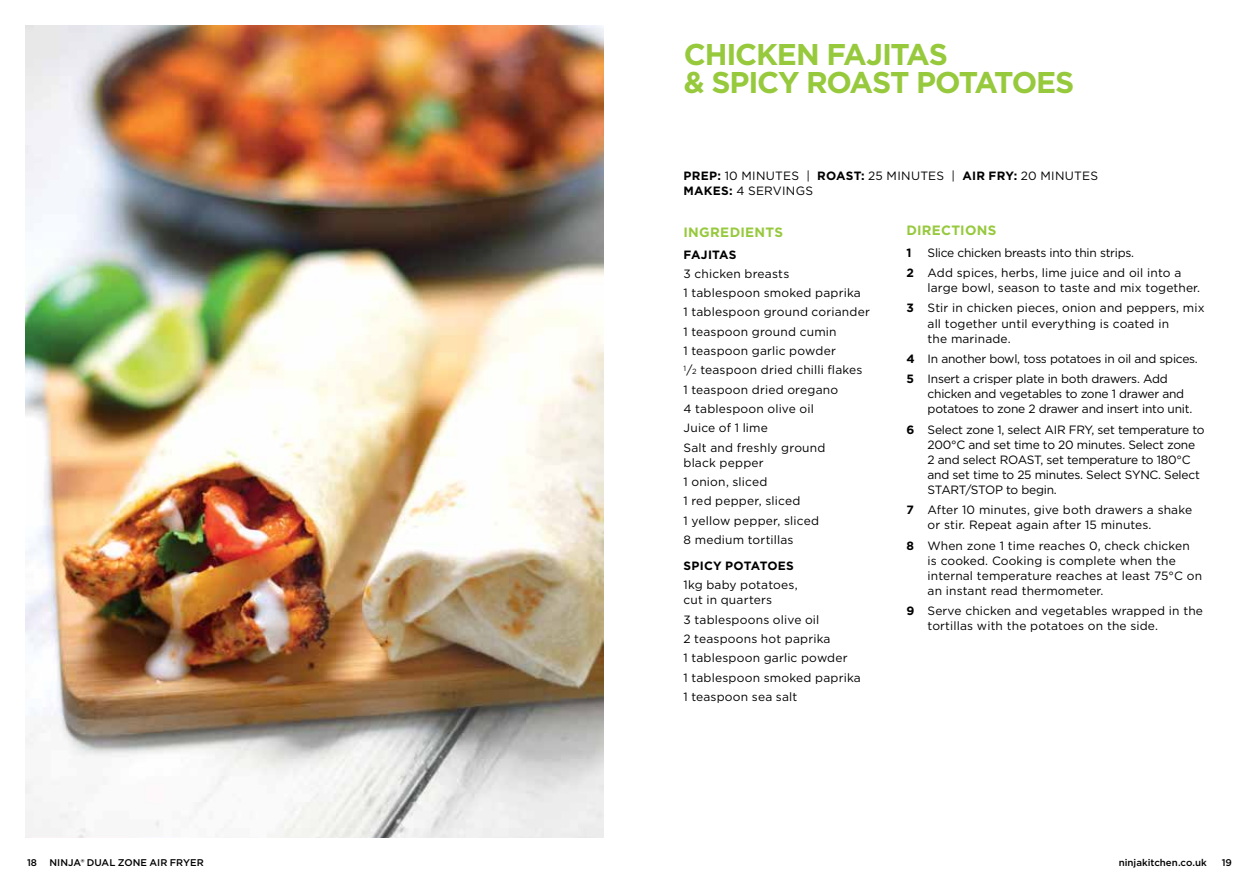
<style>
.page{position:relative;width:1259px;height:893px;background:#fff}
.page>*{position:absolute;margin:0;border:0;box-sizing:border-box;transform-origin:0 0}
.t1{font:700 30px/28.5px "Gotham";letter-spacing:-.04em;color:#97c93d}
.t2{font:700 13.5px "Gotham";letter-spacing:.02em;color:#97c93d}
.t3{font:12px/19.4px "Gotham";letter-spacing:.01em;color:#000}
.t4{font:12px/15px "Gotham";letter-spacing:-.02em;color:#000}
.t5{font:700 12px "Gotham";letter-spacing:.02em;color:#000}
.t6{font:500 9.75px "Gotham";color:#000}
.s1{font-weight:700}
.s2{font-size:7.5px}
</style>
<div class="page">
<img style="left:26px;top:26px;width:578px;height:812px">
<h1 class="t1" style="left:684px;top:39px;width:392px">CHICKEN FAJITAS<br>&amp; SPICY ROAST POTATOES</h1>
<p class="t3" style="left:683px;top:168px;width:416px;line-height:15px"><span class="s1">PREP:</span> 10 MINUTES | <span class="s1">ROAST:</span> 25 MINUTES | <span class="s1">AIR FRY:</span> 20 MINUTES<br><span class="s1">MAKES:</span> 4 SERVINGS</p>
<p class="t2" style="left:683px;top:223px;width:101px">INGREDIENTS</p>
<p class="t5" style="left:683px;top:246px;width:55px">FAJITAS</p>
<p class="t3" style="left:683px;top:264px;width:188px">3 chicken breasts<br>1 tablespoon smoked paprika<br>1 tablespoon ground coriander<br>1 teaspoon ground cumin<br>1 teaspoon garlic powder<br><sup>1</sup>/<span class="s2">2</span> teaspoon dried chilli flakes<br>1 teaspoon dried oregano<br>4 tablespoon olive oil<br>Juice of 1 lime<br>Salt and freshly ground</p>
<p class="t3" style="left:683px;top:453px;width:137px">black pepper<br>1 onion, sliced<br>1 red pepper, sliced<br>1 yellow pepper, sliced<br>8 medium tortillas</p>
<p class="t5" style="left:683px;top:558px;width:112px">SPICY POTATOES</p>
<p class="t3" style="left:683px;top:577px;width:116px;line-height:15px">1kg baby potatoes, cut in quarters</p>
<p class="t3" style="left:683px;top:610px;width:179px">3 tablespoons olive oil<br>2 teaspoons hot paprika<br>1 tablespoon garlic powder<br>1 tablespoon smoked paprika<br>1 teaspoon sea salt</p>
<p class="t2" style="left:906px;top:221px;width:91px">DIRECTIONS</p>
<p class="t5" style="left:906px;top:244px;width:7px">1</p>
<p class="t4" style="left:906px;top:242px;width:276px;line-height:20.4px;text-indent:21px">Slice chicken breasts into thin strips.<br><span class="s1">2</span> Add spices, herbs, lime juice and oil into a</p>
<p class="t3" style="left:906px;top:277px;width:300px;line-height:20.4px;text-indent:21px">large bowl, season to taste and mix together.<br><span class="s1">3</span> Stir in chicken pieces, onion and peppers, mix</p>
<p class="t3" style="left:927px;top:315px;width:243px;line-height:15px">all together until everything is coated in the marinade.</p>
<p class="t4" style="left:906px;top:348px;width:293px;line-height:20.4px"><span class="s1">4</span> In another bowl, toss potatoes in oil and spices.<br><span class="s1">5</span> Insert a crisper plate in both drawers. Add</p>
<p class="t4" style="left:927px;top:386px;width:266px">chicken and vegetables to zone 1 drawer and potatoes to zone 2 drawer and insert into unit.</p>
<p class="t4" style="left:927px;top:422px;width:278px;text-indent:-21px"><span class="s1">6</span> Select zone 1, select AIR FRY, set temperature to 200°C and set time to 20 minutes. Select zone 2 and select ROAST, set temperature to 180°C and set time to 25 minutes. Select SYNC. Select START/STOP to begin.</p>
<p class="t3" style="left:927px;top:502px;width:266px;line-height:15px;text-indent:-21px"><span class="s1">7</span> After 10 minutes, give both drawers a shake or stir. Repeat again after 15 minutes.</p>
<p class="t3" style="left:927px;top:537px;width:276px;line-height:15px;text-indent:-21px"><span class="s1">8</span> When zone 1 time reaches 0, check chicken<br>is cooked. Cooking is complete when the internal temperature reaches at least 75°C on an instant read thermometer.</p>
<p class="t3" style="left:927px;top:603px;width:277px;line-height:15px;text-indent:-21px"><span class="s1">9</span> Serve chicken and vegetables wrapped in the tortillas with the potatoes on the side.</p>
<p class="t6" style="left:27px;top:856px;width:12px">18</p>
<p class="t6" style="left:50px;top:856px;width:156px">NINJA® DUAL ZONE AIR FRYER</p>
<p class="t6" style="left:1118px;top:856px;width:90px">ninjakitchen.co.uk</p>
<p class="t6" style="left:1221px;top:856px;width:12px">19</p>
</div>
